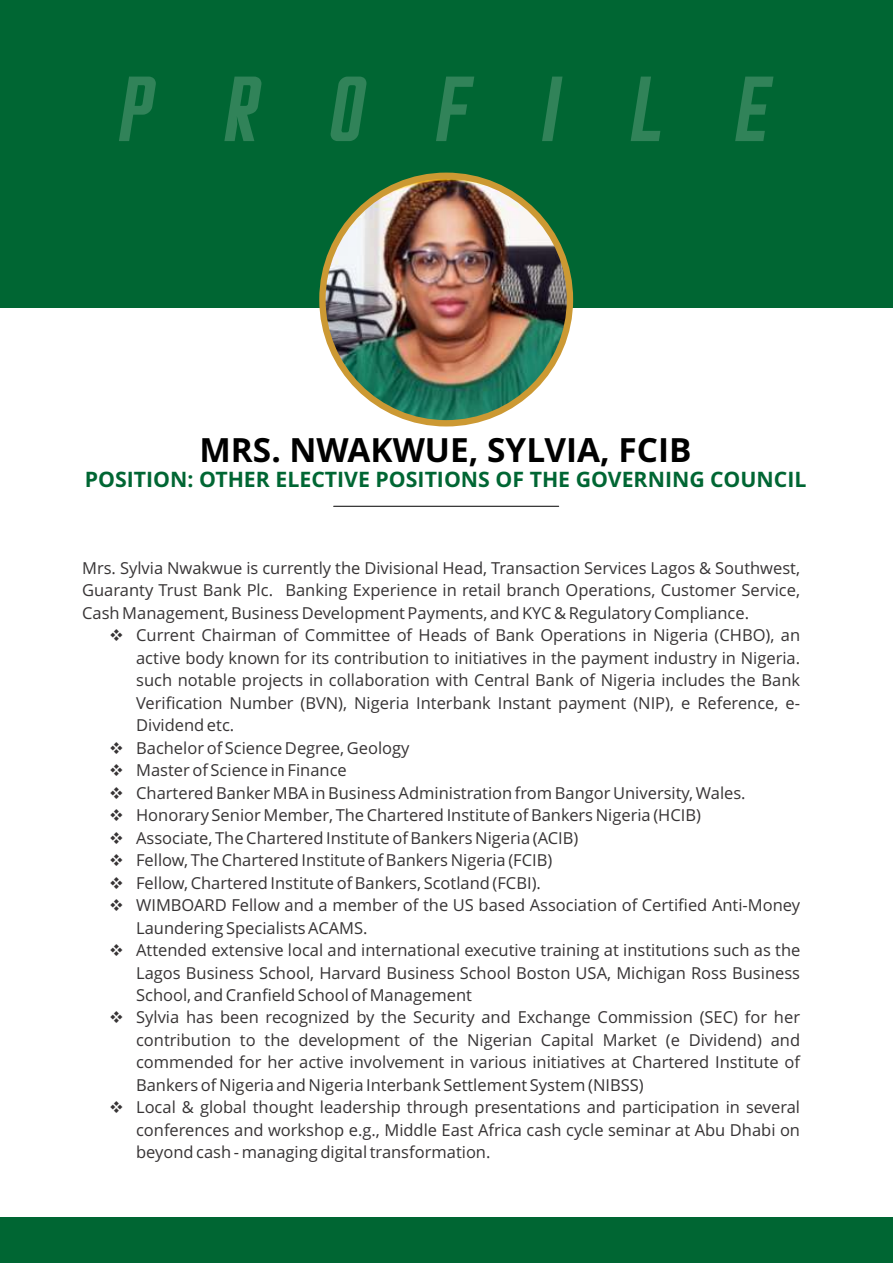
<style>
.page{position:relative;width:893px;height:1263px;background:#fff}
.page>*{position:absolute;margin:0;border:0;box-sizing:border-box;transform-origin:0 0}
.t1{font:italic 700 86.1px "Ampero";letter-spacing:.815em;color:#318359}
.t2{font:700 33.3px "Open Sans";color:#000}
.t3{font:700 21.3px "Open Sans";color:#063}
.t4{font:16.5px/22.5px "Open Sans";color:#373435;text-align:justify}
</style>
<div class="page">
<div style="left:0;top:0;width:893px;height:307px;background:#063"></div>
<img style="left:322px;top:176px;width:248px;height:247px;border-radius:50%">
<div style="left:319px;top:173px;width:254px;height:253px;border:6px solid #c93;border-radius:50%"></div>
<div style="left:0;top:1218px;width:893px;height:45px;background:#063"></div>
<hr style="left:334px;top:506px;width:225px;height:1px;background:#000">
<h1 class="t1" style="left:114px;top:74px;width:654px">PROFILE</h1>
<h2 class="t2" style="left:199px;top:436px;width:494px">MRS. NWAKWUE, SYLVIA, FCIB</h2>
<p class="t3" style="left:85px;top:470px;width:723px">POSITION: OTHER ELECTIVE POSITIONS OF THE GOVERNING COUNCIL</p>
<p class="t4" style="left:82px;top:558px;width:719px">Mrs. Sylvia Nwakwue is currently the Divisional Head, Transaction Services Lagos &amp; Southwest, Guaranty Trust Bank Plc. Banking Experience in retail branch Operations, Customer Service, Cash Management, Business Development Payments, and KYC &amp; Regulatory Compliance.</p>
<p class="t4" style="left:136px;top:626px;width:665px;text-indent:-27px">❖ Current Chairman of Committee of Heads of Bank Operations in Nigeria (CHBO), an active body known for its contribution to initiatives in the payment industry in Nigeria. such notable projects in collaboration with Central Bank of Nigeria includes the Bank Verification Number (BVN), Nigeria Interbank Instant payment (NIP), e Reference, e-Dividend etc.</p>
<p class="t4" style="left:109px;top:738px;width:302px">❖ Bachelor of Science Degree, Geology</p>
<p class="t4" style="left:109px;top:761px;width:239px">❖ Master of Science in Finance</p>
<p class="t4" style="left:109px;top:783px;width:638px">❖ Chartered Banker MBA in Business Administration from Bangor University, Wales.</p>
<p class="t4" style="left:109px;top:806px;width:593px">❖ Honorary Senior Member, The Chartered Institute of Bankers Nigeria (HCIB)</p>
<p class="t4" style="left:109px;top:828px;width:471px">❖ Associate, The Chartered Institute of Bankers Nigeria (ACIB)</p>
<p class="t4" style="left:109px;top:850px;width:445px">❖ Fellow, The Chartered Institute of Bankers Nigeria (FCIB)</p>
<p class="t4" style="left:109px;top:873px;width:433px">❖ Fellow, Chartered Institute of Bankers, Scotland (FCBI).</p>
<p class="t4" style="left:136px;top:895px;width:665px;text-indent:-27px">❖ WIMBOARD Fellow and a member of the US based Association of Certified Anti-Money<br>Laundering Specialists ACAMS.</p>
<p class="t4" style="left:136px;top:940px;width:666px;text-indent:-27px">❖ Attended extensive local and international executive training at institutions such as the Lagos Business School, Harvard Business School Boston USA, Michigan Ross Business School, and Cranfield School of Management</p>
<p class="t4" style="left:136px;top:1008px;width:665px;text-indent:-27px">❖ Sylvia has been recognized by the Security and Exchange Commission (SEC) for her contribution to the development of the Nigerian Capital Market (e Dividend) and commended for her active involvement in various initiatives at Chartered Institute of Bankers of Nigeria and Nigeria Interbank Settlement System (NIBSS)</p>
<p class="t4" style="left:136px;top:1098px;width:665px;text-indent:-27px">❖ Local &amp; global thought leadership through presentations and participation in several conferences and workshop e.g., Middle East Africa cash cycle seminar at Abu Dhabi on beyond cash - managing digital transformation.</p>
</div>
